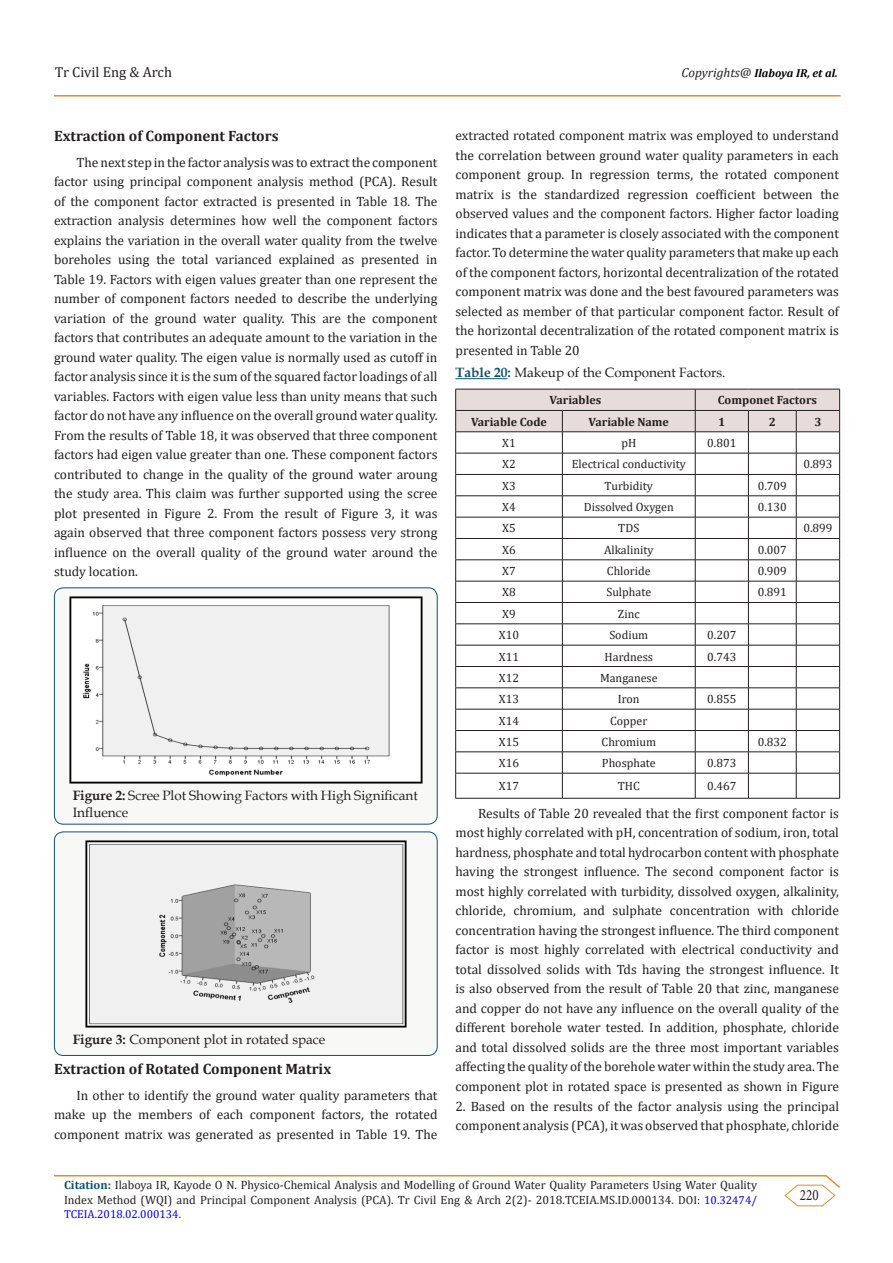
<style>
.page{position:relative;width:893px;height:1263px;background:#fff}
.page>*{position:absolute;margin:0;border:0;box-sizing:border-box;transform-origin:0 0}
.t1{font:15.75px "Minion Pro";color:#231f20;scale:.83 1}
.t2{font:700 15px "Cambria";color:#231f20}
.t3{font:14.4px "Cambria";color:#231f20}
.t4{font:13.5px/19.5px "Cambria";color:#231f20;text-align:justify}
.t5{font:13.5px/16.2px "Book Antiqua";color:#231f20}
.t6{font:12px/15px "Cambria";color:#231f20}
.t7{font:700 12px "Cambria";color:#231f20}
.t8{font:italic 700 11.55px "Cambria";color:#000}
.t9{font:11.55px "Cambria";color:#00f}
.s1{font-weight:400;font-size:13.05px;color:#231f20}
.s2{font-weight:700}
.s3{font-weight:700;color:#0e536a}
.s4{font-size:11.55px}
.s5{font-size:11.55px;color:#00f}
.s6{color:#231f20}
</style>
<div class="page">
<hr style="left:54px;top:95px;width:786px;height:2px;background:#de8d23">
<hr style="left:54px;top:1175px;width:772px;height:1px;background:#de8d23">
<svg style="left:784px;top:1175px;width:56px;height:31px"></svg>
<div style="left:54px;top:588px;width:383px;height:236px;background:#f8f8f7;border-radius:9px"></div>
<div style="left:54px;top:587px;width:384px;height:237px;border:1px solid #0e536a;border-radius:9px"></div>
<img style="left:70px;top:596px;width:353px;height:187px">
<div style="left:54px;top:832px;width:383px;height:223px;background:#f8f8f7;border-radius:9px"></div>
<div style="left:54px;top:831px;width:384px;height:225px;border:1px solid #0e536a;border-radius:9px"></div>
<img style="left:86px;top:841px;width:320px;height:187px">
<hr style="left:455px;top:378px;width:53px;height:1px;background:#0e536a">
<svg style="left:455px;top:389px;width:385px;height:409px"></svg>
<hr style="left:455px;top:798px;width:107px;height:1px;background:#231f20">
<hr style="left:562px;top:798px;width:133px;height:1px;background:#231f20">
<hr style="left:695px;top:798px;width:53px;height:1px;background:#231f20">
<hr style="left:748px;top:798px;width:48px;height:1px;background:#231f20">
<hr style="left:796px;top:798px;width:44px;height:1px;background:#231f20">
<p class="t3" style="left:55px;top:63px;width:119px">Tr Civil Eng &amp; Arch</p>
<p class="t8" style="left:681px;top:65px;width:158px"><span class="s1">Copyrights@</span> Ilaboya IR, et al.</p>
<p class="t2" style="left:54px;top:126px;width:226px">Extraction of Component Factors</p>
<p class="t4" style="left:54px;top:152px;width:385px;text-indent:22px">The next step in the factor analysis was to extract the component factor using principal component analysis method (PCA). Result of the component factor extracted is presented in Table 18. The extraction analysis determines how well the component factors explains the variation in the overall water quality from the twelve boreholes using the total varianced explained as presented in Table 19. Factors with eigen values greater than one represent the number of component factors needed to describe the underlying variation of the ground water quality. This are the component factors that contributes an adequate amount to the variation in the ground water quality. The eigen value is normally used as cutoff in factor analysis since it is the sum of the squared factor loadings of all variables. Factors with eigen value less than unity means that such factor do not have any influence on the overall ground water quality.<br>From the results of Table 18, it was observed that three component factors had eigen value greater than one. These component factors contributed to change in the quality of the ground water aroung the study area. This claim was further supported using the scree plot presented in Figure 2. From the result of Figure 3, it was again observed that three component factors possess very strong influence on the overall quality of the ground water around the study location.</p>
<p class="t5" style="left:73px;top:787px;width:346px"><span class="s2">Figure 2:</span> Scree Plot Showing Factors with High Significant<br>Influence</p>
<p class="t5" style="left:73px;top:1031px;width:254px"><span class="s2">Figure 3:</span> Component plot in rotated space</p>
<p class="t2" style="left:54px;top:1059px;width:279px">Extraction of Rotated Component Matrix</p>
<p class="t4" style="left:54px;top:1085px;width:385px;text-indent:22px">In other to identify the ground water quality parameters that make up the members of each component factors, the rotated component matrix was generated as presented in Table 19. The</p>
<p class="t4" style="left:455px;top:126px;width:385px">extracted rotated component matrix was employed to understand the correlation between ground water quality parameters in each component group. In regression terms, the rotated component matrix is the standardized regression coefficient between the observed values and the component factors. Higher factor loading indicates that a parameter is closely associated with the component factor. To determine the water quality parameters that make up each of the component factors, horizontal decentralization of the rotated component matrix was done and the best favoured parameters was selected as member of that particular component factor. Result of the horizontal decentralization of the rotated component matrix is presented in Table 20</p>
<p class="t5" style="left:455px;top:364px;width:272px"><span class="s3">Table 20:</span> Makeup of the Component Factors.</p>
<p class="t7" style="left:550px;top:392px;width:53px">Variables</p>
<p class="t7" style="left:718px;top:392px;width:101px">Componet Factors</p>
<p class="t7" style="left:471px;top:413px;width:77px">Variable Code</p>
<p class="t7" style="left:589px;top:413px;width:82px">Variable Name</p>
<p class="t7" style="left:718px;top:413px;width:9px">1</p>
<p class="t7" style="left:769px;top:413px;width:9px">2</p>
<p class="t7" style="left:814px;top:413px;width:9px">3</p>
<p class="t6" style="left:502px;top:435px;width:15px">X1</p>
<p class="t6" style="left:621px;top:435px;width:16px">pH</p>
<p class="t6" style="left:707px;top:435px;width:31px">0.801</p>
<p class="t6" style="left:502px;top:457px;width:15px">X2</p>
<p class="t6" style="left:572px;top:457px;width:116px">Electrical conductivity</p>
<p class="t6" style="left:803px;top:457px;width:31px">0.893</p>
<p class="t6" style="left:502px;top:478px;width:15px">X3</p>
<p class="t6" style="left:605px;top:478px;width:50px">Turbidity</p>
<p class="t6" style="left:758px;top:478px;width:31px">0.709</p>
<p class="t6" style="left:502px;top:499px;width:15px">X4</p>
<p class="t6" style="left:584px;top:499px;width:91px">Dissolved Oxygen</p>
<p class="t6" style="left:758px;top:499px;width:31px">0.130</p>
<p class="t6" style="left:502px;top:521px;width:15px">X5</p>
<p class="t6" style="left:618px;top:521px;width:23px">TDS</p>
<p class="t6" style="left:803px;top:521px;width:31px">0.899</p>
<p class="t6" style="left:502px;top:542px;width:15px">X6</p>
<p class="t6" style="left:604px;top:542px;width:51px">Alkalinity</p>
<p class="t6" style="left:758px;top:542px;width:31px">0.007</p>
<p class="t6" style="left:502px;top:563px;width:15px">X7</p>
<p class="t6" style="left:607px;top:563px;width:45px">Chloride</p>
<p class="t6" style="left:758px;top:563px;width:31px">0.909</p>
<p class="t6" style="left:502px;top:585px;width:15px">X8</p>
<p class="t6" style="left:606px;top:585px;width:46px">Sulphate</p>
<p class="t6" style="left:758px;top:585px;width:31px">0.891</p>
<p class="t6" style="left:502px;top:606px;width:15px">X9</p>
<p class="t6" style="left:618px;top:606px;width:23px">Zinc</p>
<p class="t6" style="left:499px;top:627px;width:22px">X10</p>
<p class="t6" style="left:609px;top:627px;width:40px">Sodium</p>
<p class="t6" style="left:707px;top:627px;width:31px">0.207</p>
<p class="t6" style="left:499px;top:649px;width:22px">X11</p>
<p class="t6" style="left:605px;top:649px;width:50px">Hardness</p>
<p class="t6" style="left:707px;top:649px;width:31px">0.743</p>
<p class="t6" style="left:499px;top:670px;width:22px">X12</p>
<p class="t6" style="left:600px;top:670px;width:59px">Manganese</p>
<p class="t6" style="left:499px;top:691px;width:22px">X13</p>
<p class="t6" style="left:618px;top:691px;width:23px">Iron</p>
<p class="t6" style="left:707px;top:691px;width:31px">0.855</p>
<p class="t6" style="left:499px;top:713px;width:22px">X14</p>
<p class="t6" style="left:610px;top:713px;width:39px">Copper</p>
<p class="t6" style="left:499px;top:734px;width:22px">X15</p>
<p class="t6" style="left:602px;top:734px;width:56px">Chromium</p>
<p class="t6" style="left:758px;top:734px;width:31px">0.832</p>
<p class="t6" style="left:499px;top:755px;width:22px">X16</p>
<p class="t6" style="left:602px;top:755px;width:55px">Phosphate</p>
<p class="t6" style="left:707px;top:755px;width:31px">0.873</p>
<p class="t6" style="left:499px;top:779px;width:22px">X17</p>
<p class="t6" style="left:618px;top:779px;width:24px">THC</p>
<p class="t6" style="left:707px;top:779px;width:31px">0.467</p>
<p class="t4" style="left:455px;top:803px;width:385px;text-indent:22px">Results of Table 20 revealed that the first component factor is most highly correlated with pH, concentration of sodium, iron, total hardness, phosphate and total hydrocarbon content with phosphate having the strongest influence. The second component factor is most highly correlated with turbidity, dissolved oxygen, alkalinity, chloride, chromium, and sulphate concentration with chloride concentration having the strongest influence. The third component factor is most highly correlated with electrical conductivity and total dissolved solids with Tds having the strongest influence. It is also observed from the result of Table 20 that zinc, manganese and copper do not have any influence on the overall quality of the different borehole water tested. In addition, phosphate, chloride and total dissolved solids are the three most important variables affecting the quality of the borehole water within the study area. The component plot in rotated space is presented as shown in Figure</p>
<p class="t4" style="left:455px;top:1096px;width:385px">2. Based on the results of the factor analysis using the principal component analysis (PCA), it was observed that phosphate, chloride</p>
<p class="t6" style="left:64px;top:1178px;width:694px"><span class="s3">Citation:</span> Ilaboya IR, Kayode O N. Physico-Chemical Analysis and Modelling of Ground Water Quality Parameters Using Water Quality<br>Index Method (WQI) and Principal Component Analysis (PCA). Tr Civil Eng &amp; Arch 2(2)- 2018.TCEIA.MS.ID.000134. <span class="s4">DOI:</span> <span class="s5">10.32474/</span></p>
<p class="t9" style="left:64px;top:1207px;width:118px">TCEIA.2018.02.000134<span class="s6">.</span></p>
<p class="t1" style="left:800px;top:1184px;width:24px">220</p>
</div>
